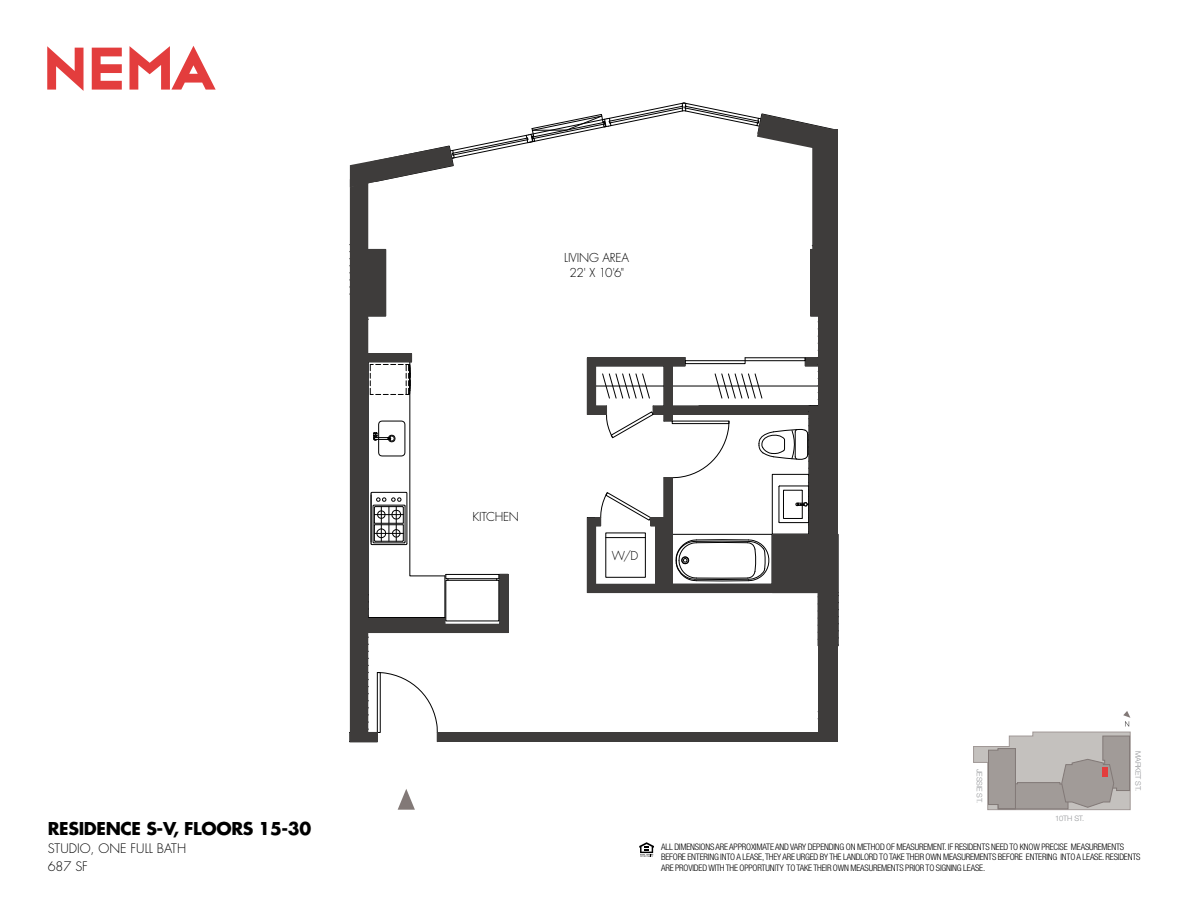
<style>
.page{position:relative;width:1188px;height:918px;background:#fff}
.page>*{position:absolute;margin:0;border:0;box-sizing:border-box;transform-origin:0 0}
.t1{font:700 17.25px "Futura Std";letter-spacing:-.02em;color:#000}
.t2{font:300 12.75px/18px "Futura Std";color:#000}
.t3{font:300 12px/15px "Futura Std";letter-spacing:-.015em;color:#000;text-align:center}
.t4{font:300 condensed 9px/10.5px "Helvetica Neue LT Std";letter-spacing:-.02em;color:#000}
.t5{font:300 7.5px "Helvetica Neue LT Std";letter-spacing:-.02em;color:#939598}
</style>
<div class="page">
<svg style="left:639px;top:842px;width:15px;height:15px"></svg>
<svg style="left:92px;top:48px;width:30px;height:42px"></svg>
<svg style="left:47px;top:46px;width:37px;height:45px"></svg>
<svg style="left:129px;top:46px;width:87px;height:44px"></svg>
<svg style="left:349px;top:103px;width:490px;height:639px"></svg>
<hr style="left:606px;top:537px;width:39px;height:1px;background:#000">
<svg style="left:398px;top:789px;width:17px;height:21px"></svg>
<svg style="left:973px;top:711px;width:157px;height:99px"></svg>
<div style="left:1102px;top:768px;width:6px;height:9px;background:#e33d3d"></div>
<h1 class="t1" style="left:48px;top:817px;width:265px">RESIDENCE S-V, FLOORS 15-30</h1>
<h2 class="t2" style="left:48px;top:839px;width:140px">STUDIO, ONE FULL BATH<br>687 SF</h2>
<h3 class="t3" style="left:564px;top:251px;width:67px">LIVING AREA<br>22' x 10'6"</h3>
<h3 class="t3" style="left:472px;top:510px;width:48px">KITCHEN</h3>
<h3 class="t3" style="left:612px;top:548px;width:28px">W/D</h3>
<p class="t5" style="left:984px;top:769px;width:36px;rotate:90deg">JESSIE ST.</p>
<p class="t5" style="left:1055px;top:813px;width:30px">10TH ST.</p>
<p class="t5" style="left:1143px;top:751px;width:42px;rotate:90deg">MARKET ST.</p>
<p class="t4" style="left:661px;top:841px;width:481px">ALL DIMENSIONS ARE APPROXIMATE AND VARY DEPENDING ON METHOD OF MEASUREMENT. IF RESIDENTS NEED TO KNOW PRECISE MEASUREMENTS<br>BEFORE ENTERING INTO A LEASE, THEY ARE URGED BY THE LANDLORD TO TAKE THEIR OWN MEASUREMENTS BEFORE ENTERING INTO A LEASE. RESIDENTS<br>ARE PROVIDED WITH THE OPPORTUNITY TO TAKE THEIR OWN MEASUREMENTS PRIOR TO SIGNING LEASE.</p>
</div>
